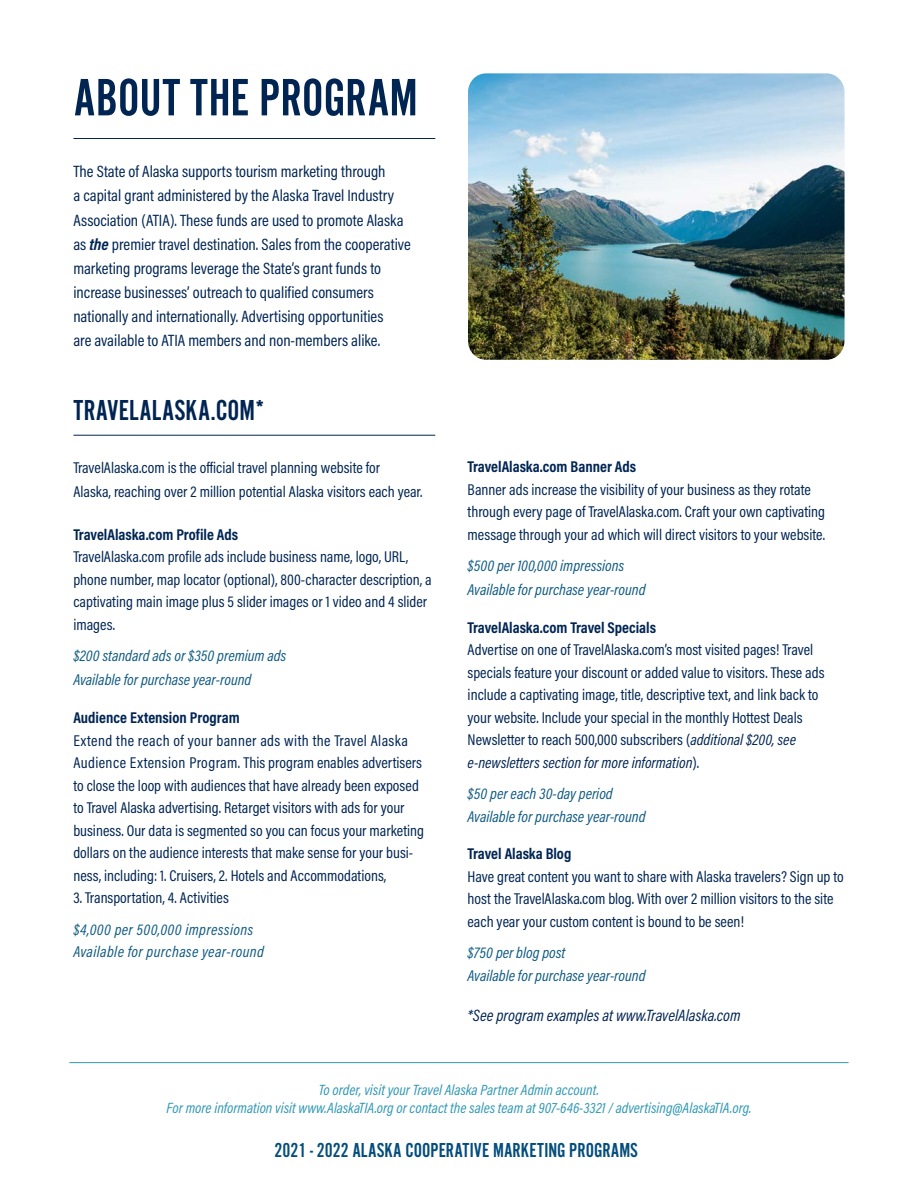
<style>
.page{position:relative;width:918px;height:1188px;background:#fff}
.page>*{position:absolute;margin:0;border:0;box-sizing:border-box;transform-origin:0 0}
.t1{font:54.6px "Alternate Got No 2 D";color:#002553}
.Body_Copy{font:30px "Alternate Got No 2 D";letter-spacing:.005em;color:#002553}
.t2{font:21px "Alternate Got No 2 D";color:#044d7c}
.Body_Copy-2{font:16.5px/24px "Acumin Pro Cond";color:#002553}
.Body_Copy-3{font:italic 16.5px "Acumin Pro Cond";color:#002553}
.Body_Copy-4{font:15.75px/22.5px "Acumin Pro Cond";color:#002553}
.Body_Copy-5{font:italic 15.75px/24px "Acumin Pro Cond";color:#0f5a82}
.Body_Copy-6{font:700 15.75px "Acumin Pro Cond";color:#002553}
.Body_Copy-7{font:italic 15.75px "Acumin Pro Cond";letter-spacing:.025em;color:#0f5a82}
.Body_Copy-8{font:15.75px "Acumin Pro Cond";letter-spacing:.025em;color:#002553}
.Body_Copy-9{font:italic 15.75px "Acumin Pro Cond";color:#002553}
.Body_Copy-10{font:italic 15px/18px "Acumin Pro Cond";color:#2e97b4;text-align:center}
.s1{font-weight:700;font-style:italic}
.s2{font-style:italic}
.s3{font-style:normal}
.s4{font-weight:700}
</style>
<div class="page">
<hr style="left:73px;top:138px;width:362px;height:1px;background:#002553">
<hr style="left:73px;top:435px;width:362px;height:1px;background:#002553">
<img style="left:468px;top:73px;width:377px;height:287px">
<hr style="left:69px;top:1062px;width:780px;height:1px;background:#2e97b4">
<p class="t1" style="left:73px;top:68px;width:346px">ABOUT THE PROGRAM</p>
<p class="Body_Copy-2" style="left:73px;top:159px;width:339px">The State of Alaska supports tourism marketing through<br>a capital grant administered by the Alaska Travel Industry Association (ATIA). These funds are used to promote Alaska as <span class="s1">the</span> premier travel destination. Sales from the cooperative marketing programs leverage the State’s grant funds to increase businesses’ outreach to qualified consumers nationally and internationally. Advertising opportunities<br>are available to ATIA members and non-members alike.</p>
<p class="Body_Copy" style="left:73px;top:394px;width:192px">TRAVELALASKA.COM*</p>
<p class="Body_Copy-4" style="left:73px;top:455px;width:351px;line-height:24px">TravelAlaska.com is the official travel planning website for<br>Alaska, reaching over 2 million potential Alaska visitors each year.</p>
<p class="Body_Copy-6" style="left:73px;top:524px;width:166px">TravelAlaska.com Profile Ads</p>
<p class="Body_Copy-4" style="left:73px;top:545px;width:360px">TravelAlaska.com profile ads include business name, logo, URL, phone number, map locator (optional), 800-character description, a captivating main image plus 5 slider images or 1 video and 4 slider images.</p>
<p class="Body_Copy-5" style="left:73px;top:644px;width:214px">$200 standard ads or $350 premium ads<br>Available for purchase year-round</p>
<p class="Body_Copy-6" style="left:73px;top:707px;width:168px">Audience Extension Program</p>
<p class="Body_Copy-8" style="left:73px;top:730px;width:336px">Extend the reach of your banner ads with the Travel Alaska</p>
<p class="Body_Copy-4" style="left:73px;top:751px;width:352px">Audience Extension Program. This program enables advertisers to close the loop with audiences that have already been exposed to Travel Alaska advertising. Retarget visitors with ads for your business. Our data is segmented so you can focus your marketing dollars on the audience interests that make sense for your busi&shy;ness, including: 1. Cruisers, 2. Hotels and Accommodations,</p>
<p class="Body_Copy-4" style="left:73px;top:886px;width:157px">3. Transportation, 4. Activities</p>
<p class="Body_Copy-7" style="left:73px;top:919px;width:181px">$4,000 per 500,000 impressions</p>
<p class="Body_Copy-7" style="left:73px;top:941px;width:192px">Available for purchase year-round</p>
<p class="Body_Copy-6" style="left:468px;top:457px;width:170px">TravelAlaska.com Banner Ads</p>
<p class="Body_Copy-4" style="left:468px;top:478px;width:359px">Banner ads increase the visibility of your business as they rotate through every page of TravelAlaska.com. Craft your own captivating message through your ad which will direct visitors to your website.</p>
<p class="Body_Copy-5" style="left:468px;top:554px;width:158px">$500 per 100,000 impressions</p>
<p class="Body_Copy-5" style="left:468px;top:578px;width:179px">Available for purchase year-round</p>
<p class="Body_Copy-6" style="left:468px;top:617px;width:190px">TravelAlaska.com Travel Specials</p>
<p class="Body_Copy-4" style="left:468px;top:638px;width:347px">Advertise on one of TravelAlaska.com’s most visited pages! Travel</p>
<p class="Body_Copy-4" style="left:468px;top:661px;width:358px">specials feature your discount or added value to visitors. These ads include a captivating image, title, descriptive text, and link back to your website. Include your special in the monthly Hottest Deals</p>
<p class="Body_Copy-4" style="left:468px;top:728px;width:330px">Newsletter to reach 500,000 subscribers (<span class="s2">additional $200, see</span></p>
<p class="Body_Copy-9" style="left:468px;top:752px;width:233px">e-newsletters section for more information<span class="s3">).</span></p>
<p class="Body_Copy-5" style="left:468px;top:782px;width:147px">$50 per each 30-day period</p>
<p class="Body_Copy-5" style="left:468px;top:804px;width:179px">Available for purchase year-round</p>
<p class="Body_Copy-4" style="left:468px;top:842px;width:378px"><span class="s4">Travel Alaska Blog<br></span>Have great content you want to share with Alaska travelers? Sign up to host the TravelAlaska.com blog. With over 2 million visitors to the site each year your custom content is bound to be seen!</p>
<p class="Body_Copy-5" style="left:468px;top:941px;width:99px">$750 per blog post</p>
<p class="Body_Copy-5" style="left:468px;top:963px;width:179px">Available for purchase year-round</p>
<p class="Body_Copy-3" style="left:468px;top:1005px;width:275px">*See program examples at www.TravelAlaska.com</p>
<p class="Body_Copy-10" style="left:167px;top:1081px;width:586px">To order, visit your Travel Alaska Partner Admin account.<br>For more information visit www.AlaskaTIA.org or contact the sales team at 907-646-3321 / advertising@AlaskaTIA.org.</p>
<p class="t2" style="left:274px;top:1139px;width:365px">2021 - 2022 ALASKA COOPERATIVE MARKETING PROGRAMS</p>
</div>
